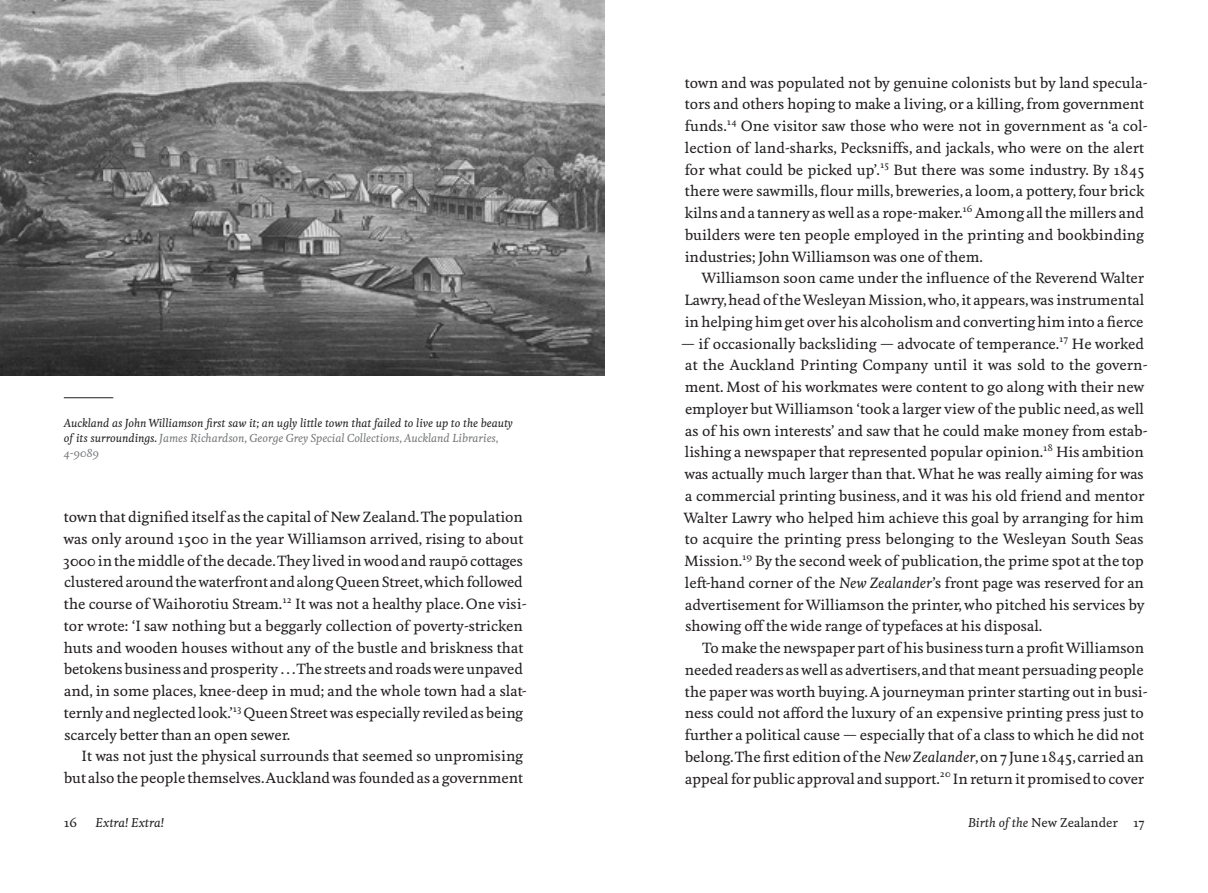
<style>
.page{position:relative;width:1208px;height:893px;background:#fff}
.page>*{position:absolute;margin:0;border:0;box-sizing:border-box;transform-origin:0 0}
.Body_Text{font:500 13.8px/21.8px "Feijoa";color:#231f20}
.t1{font:500 12px "Feijoa";color:#231f20}
.t2{font:italic 500 12px "Feijoa";color:#231f20}
.caption_line_1{font:italic 500 10.8px/15px "Feijoa";color:#231f20}
.Body_Text-2{font:500 9px "Feijoa";color:#231f20}
.s1{color:#76787b}
.s2{font-style:italic}
</style>
<div class="page">
<img style="left:0;top:0;width:604px;height:376px">
<hr style="left:64px;top:397px;width:49px;height:1px;background:#231f20">
<p class="caption_line_1" style="left:64px;top:416px;width:450px">Auckland as John Williamson first saw it; an ugly little town that failed to live up to the beauty of its surroundings. <span class="s1">James Richardson, George Grey Special Collections, Auckland Libraries,<br>4-9089</span></p>
<p class="Body_Text" style="left:63px;top:507px;width:465px">town that dignified itself as the capital of New Zealand. The population was only around 1500 in the year Williamson arrived, rising to about 3000 in the middle of the decade. They lived in wood and raupō cottages clustered around the waterfront and along Queen Street, which followed the course of Waihorotiu Stream.<sup>12</sup> It was not a healthy place. One visi&shy;tor wrote: ‘I saw nothing but a beggarly collection of poverty-stricken huts and wooden houses without any of the bustle and briskness that betokens business and prosperity . . . The streets and roads were unpaved and, in some places, knee-deep in mud; and the whole town had a slat&shy;ternly and neglected look.’</p>
<p class="Body_Text" style="left:64px;top:702px;width:460px;text-indent:179px">Queen Street was especially reviled as being scarcely better than an open sewer.</p>
<p class="Body_Text" style="left:64px;top:746px;width:461px;text-align:right">It was not just the physical surrounds that seemed so unpromising but also the people themselves. Auckland was founded as a government</p>
<p class="Body_Text-2" style="left:233px;top:702px;width:10px">13</p>
<p class="Body_Text" style="left:685px;top:72px;width:464px">town and was populated not by genuine colonists but by land specula&shy;tors and others hoping to make a living, or a killing, from government funds.<sup>14</sup> One visitor saw those who were not in government as ‘a col&shy;lection of land-sharks, Pecksniffs, and jackals, who were on the alert for what could be picked up’.</p>
<p class="Body_Text" style="left:685px;top:159px;width:461px;text-align:justify;text-indent:209px">But there was some industry. By 1845 there were sawmills, flour mills, breweries, a loom, a pottery, four brick kilns and a tannery as well as a rope-maker.</p>
<p class="Body_Text-2" style="left:880px;top:159px;width:11px">15</p>
<p class="Body_Text-2" style="left:962px;top:203px;width:12px">16</p>
<p class="Body_Text" style="left:685px;top:203px;width:461px;text-align:justify;text-indent:290px">Among all the millers and builders were ten people employed in the printing and bookbinding industries; John Williamson was one of them.</p>
<p class="Body_Text" style="left:684px;top:268px;width:461px;text-align:justify;text-indent:17px">Williamson soon came under the influence of the Reverend Walter Lawry, head of the Wesleyan Mission, who, it appears, was instrumental in helping him get over his alcoholism and converting him into a fierce</p>
<p class="Body_Text" style="left:681px;top:333px;width:380px">— if occasionally backsliding — advocate of temperance.</p>
<p class="Body_Text-2" style="left:1059px;top:333px;width:10px">17</p>
<p class="Body_Text" style="left:685px;top:333px;width:464px;text-indent:387px">He worked at the Auckland Printing Company until it was sold to the govern&shy;ment. Most of his workmates were content to go along with their new employer but Williamson ‘took a larger view of the public need, as well as of his own interests’ and saw that he could make money from estab&shy;lishing a newspaper that represented popular opinion.</p>
<p class="Body_Text-2" style="left:1043px;top:442px;width:12px">18</p>
<p class="Body_Text" style="left:683px;top:442px;width:462px;text-align:justify;text-indent:372px">His ambition was actually much larger than that. What he was really aiming for was a commercial printing business, and it was his old friend and mentor Walter Lawry who helped him achieve this goal by arranging for him to acquire the printing press belonging to the Wesleyan South Seas Mission.</p>
<p class="Body_Text" style="left:685px;top:551px;width:461px;text-align:justify;text-indent:70px">By the second week of publication, the prime spot at the top left-hand corner of the <span class="s2">New Zealander</span>’s front page was reserved for an advertisement for Williamson the printer, who pitched his services by showing off the wide range of typefaces at his disposal.</p>
<p class="Body_Text" style="left:685px;top:638px;width:464px;text-indent:18px">To make the newspaper part of his business turn a profit Williamson needed readers as well as advertisers, and that meant persuading people the paper was worth buying. A journeyman printer starting out in busi&shy;ness could not afford the luxury of an expensive printing press just to further a political cause — especially that of a class to which he did not belong. The first edition of the <span class="s2">New Zealander</span>, on 7 June 1845, carried an appeal for public approval and support.<sup>20</sup> In return it promised to cover</p>
<p class="Body_Text-2" style="left:742px;top:551px;width:12px">19</p>
<p class="t1" style="left:64px;top:814px;width:15px">16</p>
<p class="t2" style="left:96px;top:814px;width:70px">Extra! Extra!</p>
<p class="t1" style="left:968px;top:814px;width:151px"><span class="s2">Birth of the</span> New Zealander</p>
<p class="t1" style="left:1133px;top:814px;width:13px">17</p>
</div>
